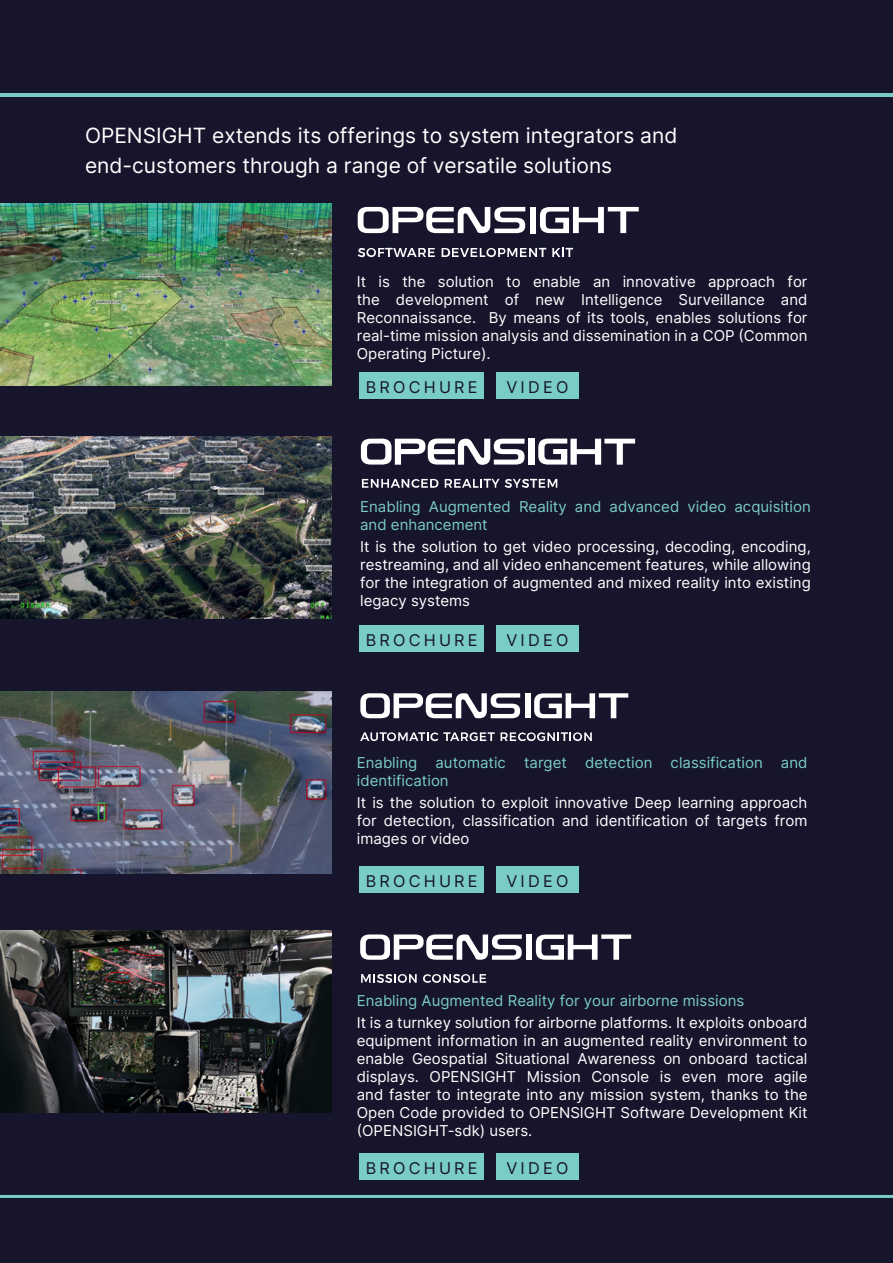
<style>
.page{position:relative;width:893px;height:1263px;background:#16152c}
.page>*{position:absolute;margin:0;border:0;box-sizing:border-box;transform-origin:0 0}
.t1{font:21px/29.4px "Inter";color:#fff}
.t2{font:16.2px "Inter";letter-spacing:.2em;color:#16152c}
.t3{font:15px/18px "Inter";color:#fff;text-align:justify}
.t4{font:15px/18px "Inter";color:#7accc7}
</style>
<div class="page">
<hr style="left:0;top:94px;width:893px;height:3px;background:#7accc7">
<hr style="left:0;top:1195px;width:893px;height:3px;background:#7accc7">
<img style="left:0;top:203px;width:331px;height:182px">
<div style="left:530px;top:207px;width:6px;height:26px;background:#fff"></div>
<svg style="left:540px;top:207px;width:99px;height:26px"></svg>
<svg style="left:358px;top:207px;width:167px;height:26px"></svg>
<svg style="left:358px;top:248px;width:77px;height:9px"></svg>
<svg style="left:442px;top:248px;width:104px;height:9px"></svg>
<svg style="left:552px;top:248px;width:21px;height:9px"></svg>
<div style="left:496px;top:372px;width:83px;height:27px;background:#7accc7"></div>
<div style="left:359px;top:372px;width:125px;height:27px;background:#7accc7"></div>
<img style="left:0;top:436px;width:331px;height:182px">
<svg style="left:362px;top:479px;width:76px;height:9px"></svg>
<svg style="left:445px;top:479px;width:54px;height:9px"></svg>
<svg style="left:505px;top:479px;width:52px;height:9px"></svg>
<div style="left:529px;top:439px;width:6px;height:26px;background:#fff"></div>
<svg style="left:538px;top:439px;width:97px;height:26px"></svg>
<svg style="left:361px;top:439px;width:163px;height:26px"></svg>
<div style="left:496px;top:625px;width:83px;height:27px;background:#7accc7"></div>
<div style="left:359px;top:625px;width:125px;height:27px;background:#7accc7"></div>
<img style="left:0;top:692px;width:331px;height:182px">
<div style="left:525px;top:693px;width:5px;height:25px;background:#fff"></div>
<svg style="left:534px;top:693px;width:94px;height:25px"></svg>
<svg style="left:360px;top:693px;width:160px;height:25px"></svg>
<svg style="left:360px;top:732px;width:135px;height:9px"></svg>
<svg style="left:501px;top:732px;width:91px;height:9px"></svg>
<div style="left:496px;top:866px;width:83px;height:27px;background:#7accc7"></div>
<div style="left:359px;top:866px;width:125px;height:27px;background:#7accc7"></div>
<img style="left:0;top:931px;width:331px;height:182px">
<div style="left:526px;top:934px;width:6px;height:26px;background:#fff"></div>
<svg style="left:536px;top:934px;width:95px;height:26px"></svg>
<svg style="left:360px;top:934px;width:162px;height:26px"></svg>
<svg style="left:361px;top:974px;width:56px;height:9px"></svg>
<svg style="left:423px;top:974px;width:63px;height:9px"></svg>
<div style="left:496px;top:1152px;width:83px;height:27px;background:#7accc7"></div>
<div style="left:359px;top:1152px;width:125px;height:27px;background:#7accc7"></div>
<h1 class="t1" style="left:85px;top:121px;width:594px">OPENSIGHT extends its offerings to system integrators and end-customers through a range of versatile solutions</h1>
<p class="t3" style="left:357px;top:273px;width:452px">It is the solution to enable an innovative approach for the development of new Intelligence Surveillance and Reconnaissance. By means of its tools, enables solutions for real-time mission analysis and dissemination in a COP (Common Operating Picture).</p>
<p class="t2" style="left:366px;top:375px;width:113px">BROCHURE</p>
<p class="t2" style="left:506px;top:375px;width:63px">VIDEO</p>
<p class="t4" style="left:360px;top:497px;width:452px">Enabling Augmented Reality and advanced video acquisition and enhancement</p>
<p class="t3" style="left:360px;top:538px;width:452px">It is the solution to get video processing, decoding, encoding, restreaming, and all video enhancement features, while allowing for the integration of augmented and mixed reality into existing legacy systems</p>
<p class="t2" style="left:366px;top:628px;width:113px">BROCHURE</p>
<p class="t2" style="left:506px;top:628px;width:63px">VIDEO</p>
<p class="t4" style="left:357px;top:753px;width:452px">Enabling automatic target detection classification and identification</p>
<p class="t3" style="left:357px;top:793px;width:452px">It is the solution to exploit innovative Deep learning approach for detection, classification and identification of targets from images or video</p>
<p class="t2" style="left:366px;top:870px;width:113px">BROCHURE</p>
<p class="t2" style="left:506px;top:870px;width:63px">VIDEO</p>
<p class="t4" style="left:357px;top:991px;width:389px">Enabling Augmented Reality for your airborne missions</p>
<p class="t3" style="left:357px;top:1013px;width:452px">It is a turnkey solution for airborne platforms. It exploits onboard equipment information in an augmented reality environment to enable Geospatial Situational Awareness on onboard tactical displays. OPENSIGHT Mission Console is even more agile and faster to integrate into any mission system, thanks to the Open Code provided to OPENSIGHT Software Development Kit (OPENSIGHT-sdk) users.</p>
<p class="t2" style="left:366px;top:1156px;width:113px">BROCHURE</p>
<p class="t2" style="left:506px;top:1156px;width:63px">VIDEO</p>
</div>
